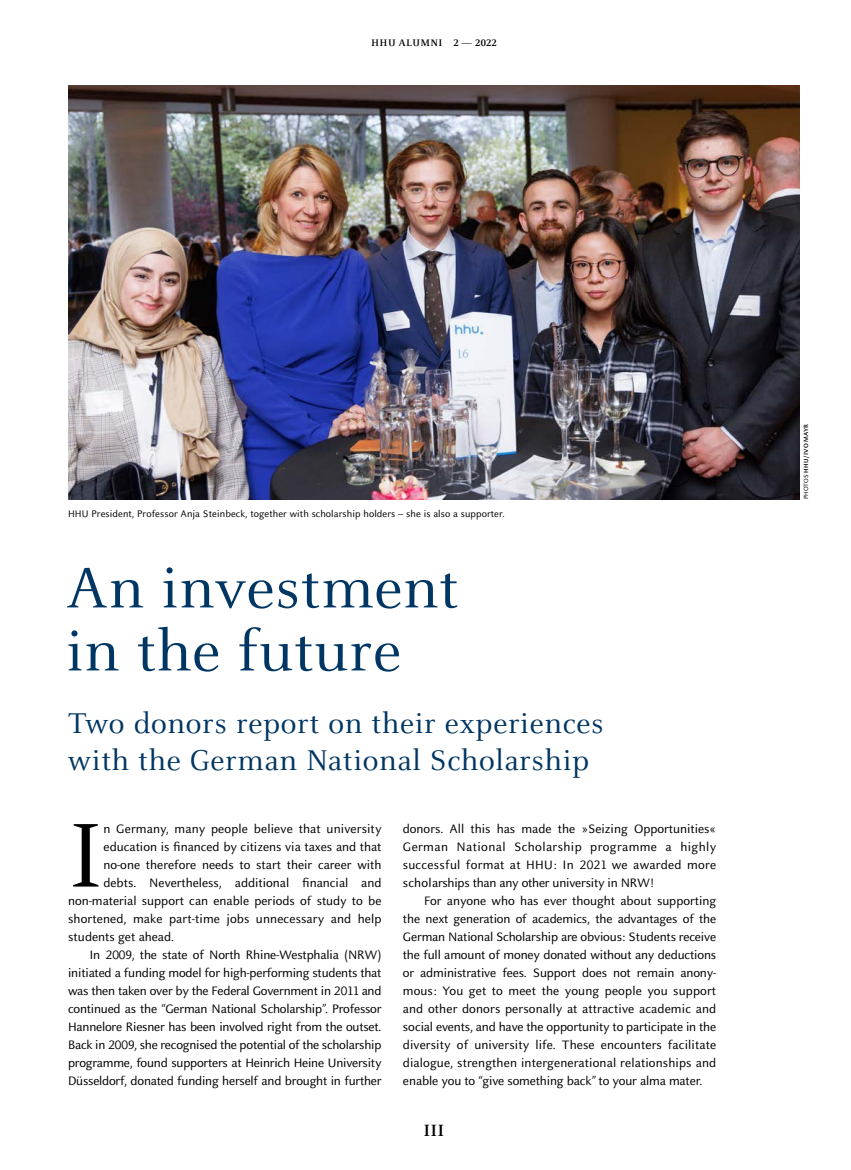
<style>
.page{position:relative;width:851px;height:1170px;background:#fff}
.page>*{position:absolute;margin:0;border:0;box-sizing:border-box;transform-origin:0 0}
.t1{font:100.05px "Celeste Pro";color:#000}
.t2{font:63px/63px "Celeste Pro";letter-spacing:.01em;color:#003663}
.t3{font:31.5px/36px "Celeste Pro";letter-spacing:.02em;color:#003663}
.t4{font:700 18px "Celeste Pro";color:#000}
.t5{font:13.5px/18px "Celeste Sans Pro";letter-spacing:-.015em;color:#000;text-align:justify}
.t6{font:13.5px "Celeste Sans Pro";letter-spacing:.01em;color:#000}
.t7{font:10.5px "Celeste Sans Pro";letter-spacing:.01em;color:#000}
.t8{font:700 10.5px "Celeste Pro";letter-spacing:.03em;color:#000}
.t9{font:700 6.75px "Celeste Sans Pro";letter-spacing:.01em;color:#000}
.s1{font-family:"Celeste Pro"}
.s2{font-weight:400}
</style>
<div class="page">
<img style="left:68px;top:85px;width:731px;height:414px">
<p class="t8" style="left:371px;top:36px;width:127px">HHU ALUMNI 2 — 2022</p>
<p class="t7" style="left:68px;top:507px;width:438px">HHU President, Professor Anja Steinbeck, together with scholarship holders – she is also a supporter.</p>
<h2 class="t2" style="left:66px;top:555px;width:394px">An investment in the future</h2>
<h3 class="t3" style="left:68px;top:705px;width:537px">Two donors report on their experiences with the German National Scholarship</h3>
<h1 class="t1" style="left:68px;top:794px;width:37px">I</h1>
<p class="t6" style="left:103px;top:819px;width:279px">n Germany, many people believe that university</p>
<p class="t5" style="left:103px;top:836px;width:279px">education is financed by citizens via taxes and that</p>
<p class="t5" style="left:103px;top:854px;width:279px">no-one therefore needs to start their career with</p>
<p class="t5" style="left:103px;top:872px;width:279px">debts. Nevertheless, additional financial and</p>
<p class="t5" style="left:68px;top:890px;width:315px">non-material support can enable periods of study to be</p>
<p class="t6" style="left:68px;top:909px;width:315px">shortened, make part-time jobs unnecessary and help</p>
<p class="t5" style="left:68px;top:926px;width:107px">students get ahead<span class="s1">.</span></p>
<p class="t5" style="left:89px;top:944px;width:294px">In 2009, the state of North Rhine-Westphalia (NRW)</p>
<p class="t5" style="left:68px;top:962px;width:315px">initiated a funding model for high-performing students that</p>
<p class="t5" style="left:68px;top:980px;width:315px">was then taken over by the Federal Government in 2011 and</p>
<p class="t5" style="left:68px;top:998px;width:315px">continued as the “German National Scholarship”. Professor</p>
<p class="t5" style="left:68px;top:1016px;width:315px">Hannelore Riesner has been involved right from the outset.</p>
<p class="t5" style="left:68px;top:1034px;width:315px">Back in 2009, she recognised the potential of the scholarship</p>
<p class="t5" style="left:68px;top:1052px;width:315px">programme, found supporters at Heinrich Heine University</p>
<p class="t5" style="left:68px;top:1070px;width:315px">Düsseldorf, donated funding herself and brought in further</p>
<p class="t5" style="left:403px;top:818px;width:315px">donors. All this has made the »Seizing Opportunities« German National Scholarship programme a highly successful format at HHU: In 2021 we awarded more scholarships than any other university in NRW!</p>
<p class="t5" style="left:403px;top:890px;width:315px;text-indent:21px">For anyone who has ever thought about supporting the next generation of academics, the advantages of the German National Scholarship are obvious: Students receive the full amount of money donated without any deductions or administrative fees. Support does not remain anony&shy;mous: You get to meet the young people you support and other donors personally at attractive academic and social events, and have the opportunity to participate in the diversity of university life. These encounters facilitate dialogue, strengthen intergenerational relationships and enable you to “give something back” to your alma mater.</p>
<h3 class="t4" style="left:423px;top:1118px;width:22px">III</h3>
<p class="t9" style="left:801px;top:499px;width:77px;rotate:-90deg"><span class="s2">PHOTOS</span> HHU/IVO MAYR</p>
</div>
